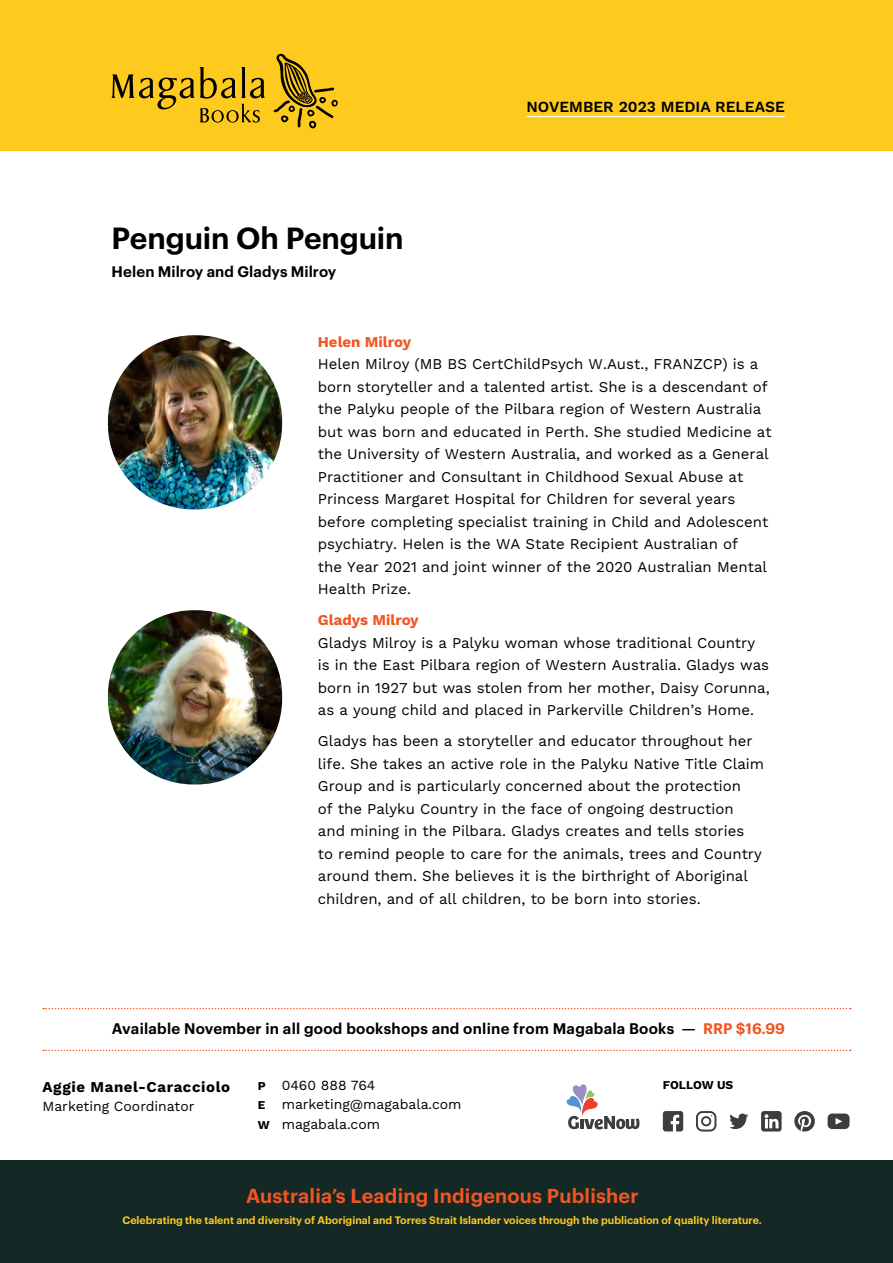
<style>
.page{position:relative;width:893px;height:1263px;background:#fff}
.page>*{position:absolute;margin:0;border:0;box-sizing:border-box;transform-origin:0 0}
.t1{font:600 30px "Graphik";letter-spacing:-.005em;color:#000}
.t2{font:600 19.8px "Graphik";letter-spacing:.01em;color:#f05622}
.t3{font:600 15.45px "Work Sans";color:#000}
.t4{font:15px/22.5px "Work Sans";color:#000}
.t5{font:600 15px "Graphik";letter-spacing:.015em;color:#000}
.t6{font:700 15px "Work Sans";color:#f05622}
.t7{font:700 15px "Work Sans";letter-spacing:.04em;color:#000}
.t8{font:13.95px/19.4px "Work Sans";color:#000}
.t9{font:700 12px "Work Sans";letter-spacing:-.005em;color:#000}
.t10{font:600 10.65px "Graphik";color:#ffca1e}
.s1{color:#f05622}
.s2{font-weight:700;font-size:12px}
</style>
<div class="page">
<div style="left:0;top:1160px;width:893px;height:103px;background:#142926"></div>
<div style="left:0;top:0;width:893px;height:150px;background:#ffca1e"></div>
<svg style="left:43px;top:1050px;width:808px;height:1px"></svg>
<svg style="left:43px;top:1008px;width:808px;height:1px"></svg>
<img style="left:108px;top:335px;width:174px;height:174px">
<img style="left:108px;top:610px;width:174px;height:174px">
<svg style="left:111px;top:67px;width:154px;height:56px"></svg>
<svg style="left:273px;top:53px;width:65px;height:75px"></svg>
<svg style="left:663px;top:1111px;width:20px;height:20px"></svg>
<svg style="left:696px;top:1111px;width:20px;height:20px"></svg>
<svg style="left:729px;top:1113px;width:19px;height:16px"></svg>
<svg style="left:761px;top:1111px;width:21px;height:20px"></svg>
<svg style="left:794px;top:1111px;width:21px;height:20px"></svg>
<svg style="left:828px;top:1113px;width:21px;height:16px"></svg>
<svg style="left:566px;top:1084px;width:73px;height:45px"></svg>
<hr style="left:526px;top:116px;width:259px;height:1px;background:#fff">
<h1 class="t1" style="left:112px;top:215px;width:293px">Penguin Oh Penguin</h1>
<p class="t5" style="left:112px;top:260px;width:226px">Helen Milroy and Gladys Milroy</p>
<p class="t3" style="left:526px;top:95px;width:260px">NOVEMBER 2023 MEDIA RELEASE</p>
<p class="t6" style="left:318px;top:330px;width:95px">Helen Milroy</p>
<p class="t4" style="left:318px;top:352px;width:455px">Helen Milroy (MB BS CertChildPsych W.Aust., FRANZCP) is a born storyteller and a talented artist. She is a descendant of the Palyku people of the Pilbara region of Western Australia but was born and educated in Perth. She studied Medicine at the University of Western Australia, and worked as a General Practitioner and Consultant in Childhood Sexual Abuse at Princess Margaret Hospital for Children for several years before completing specialist training in Child and Adolescent psychiatry. Helen is the WA State Recipient Australian of<br>the Year 2021 and joint winner of the 2020 Australian Mental Health Prize.</p>
<p class="t6" style="left:318px;top:609px;width:102px">Gladys Milroy</p>
<p class="t4" style="left:318px;top:631px;width:453px">Gladys Milroy is a Palyku woman whose traditional Country is in the East Pilbara region of Western Australia. Gladys was born in 1927 but was stolen from her mother, Daisy Corunna, as a young child and placed in Parkerville Children’s Home.</p>
<p class="t4" style="left:318px;top:729px;width:448px">Gladys has been a storyteller and educator throughout her life. She takes an active role in the Palyku Native Title Claim Group and is particularly concerned about the protection<br>of the Palyku Country in the face of ongoing destruction and mining in the Pilbara. Gladys creates and tells stories<br>to remind people to care for the animals, trees and Country around them. She believes it is the birthright of Aboriginal children, and of all children, to be born into stories.</p>
<p class="t5" style="left:112px;top:1017px;width:675px">Available November in all good bookshops and online from Magabala Books — <span class="s1">RRP $16.99</span></p>
<p class="t7" style="left:43px;top:1075px;width:189px">Aggie Manel-Caracciolo</p>
<p class="t8" style="left:43px;top:1095px;width:153px">Marketing Coordinator</p>
<p class="t8" style="left:258px;top:1075px;width:205px"><span class="s2">P</span> 0460 888 764<br><span class="s2">E</span> marketing@magabala.com<br><span class="s2">W</span> magabala.com</p>
<p class="t9" style="left:663px;top:1076px;width:72px">FOLLOW US</p>
<h2 class="t2" style="left:246px;top:1180px;width:394px">Australia’s Leading Indigenous Publisher</h2>
<p class="t10" style="left:122px;top:1212px;width:641px">Celebrating the talent and diversity of Aboriginal and Torres Strait Islander voices through the publication of quality literature.</p>
</div>
